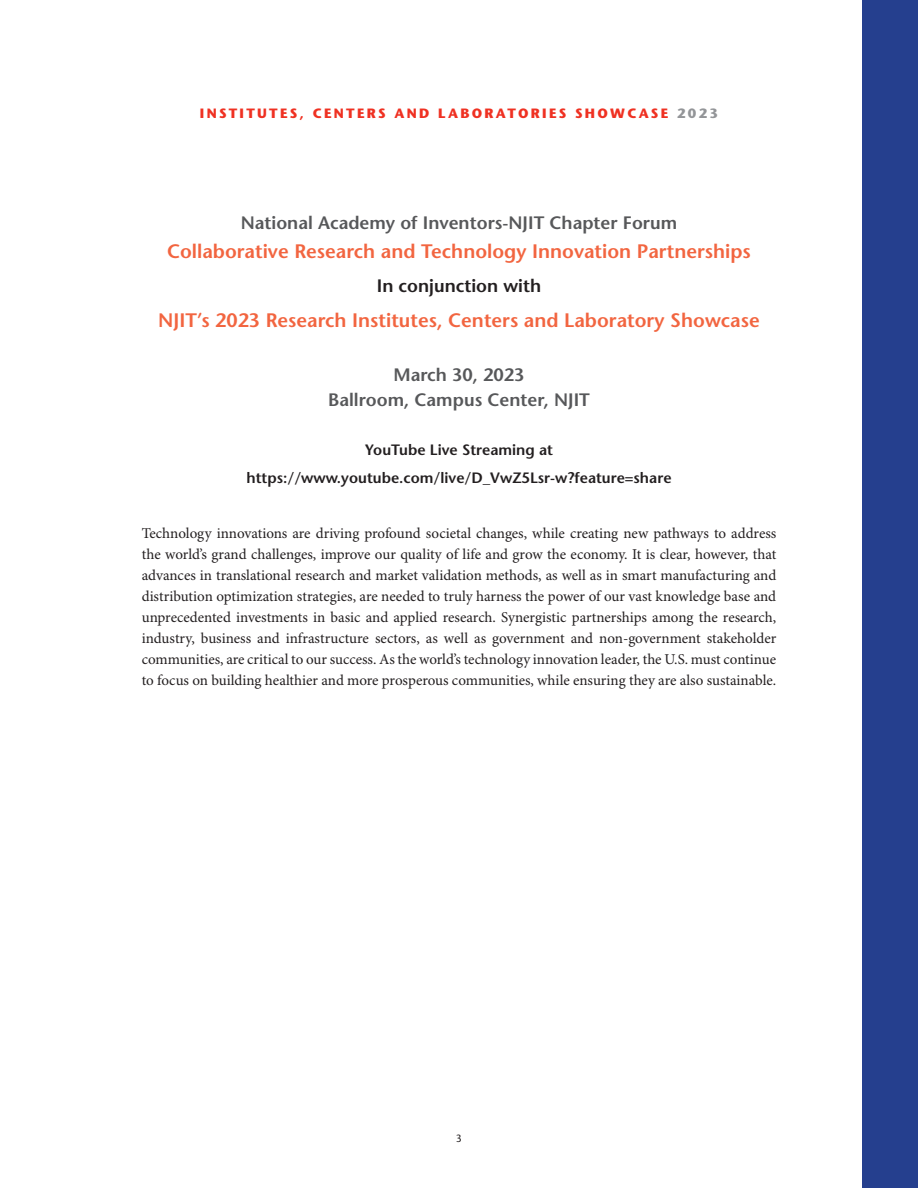
<style>
.page{position:relative;width:918px;height:1188px;background:#fff}
.page>*{position:absolute;margin:0;border:0;box-sizing:border-box;transform-origin:0 0}
.program_text{font:600 19.5px "Stone Sans Std";color:#f26540}
.program_text-2{font:600 18px/25.5px "Stone Sans Std";color:#57585a;text-align:center}
.t1{font:600 18px "Stone Sans Std";color:#231f20}
.t2{font:15px/21px "Minion Pro";color:#231f20;text-align:justify}
.t3{font:600 15px "Stone Sans Std";color:#231f20}
.t4{font:700 13.5px "Stone Sans Std";letter-spacing:.17em;color:#ef3122}
.t5{font:500 10.5px "Stone Sans Std";color:#231f20}
.s1{color:#939598}
</style>
<div class="page">
<div style="left:863px;top:0;width:55px;height:1188px;background:#253f8e"></div>
<p class="t4" style="left:200px;top:105px;width:520px">INSTITUTES, CENTERS AND LABORATORIES SHOWCASE <span class="s1">2023</span></p>
<p class="program_text-2" style="left:241px;top:210px;width:438px">National Academy of Inventors-NJIT Chapter Forum</p>
<p class="program_text" style="left:167px;top:239px;width:585px">Collaborative Research and Technology Innovation Partnerships</p>
<p class="t1" style="left:377px;top:275px;width:166px">In conjunction with</p>
<p class="program_text" style="left:158px;top:309px;width:603px">NJIT’s 2023 Research Institutes, Centers and Laboratory Showcase</p>
<p class="program_text-2" style="left:328px;top:362px;width:263px">March 30, 2023<br>Ballroom, Campus Center, NJIT</p>
<p class="t3" style="left:365px;top:441px;width:190px">YouTube Live Streaming at</p>
<p class="t3" style="left:246px;top:468px;width:427px">https://www.youtube.com/live/D_VwZ5Lsr-w?feature=share</p>
<p class="t2" style="left:142px;top:524px;width:636px">Technology innovations are driving profound societal changes, while creating new pathways to address the world’s grand challenges, improve our quality of life and grow the economy. It is clear, however, that advances in translational research and market validation methods, as well as in smart manufacturing and distribution optimization strategies, are needed to truly harness the power of our vast knowledge base and unprecedented investments in basic and applied research. Synergistic partnerships among the research, industry, business and infrastructure sectors, as well as government and non-government stakeholder communities, are critical to our success. As the world’s technology innovation leader, the U.S. must continue to focus on building healthier and more prosperous communities, while ensuring they are also sustainable.</p>
<p class="t5" style="left:456px;top:1132px;width:8px">3</p>
</div>
